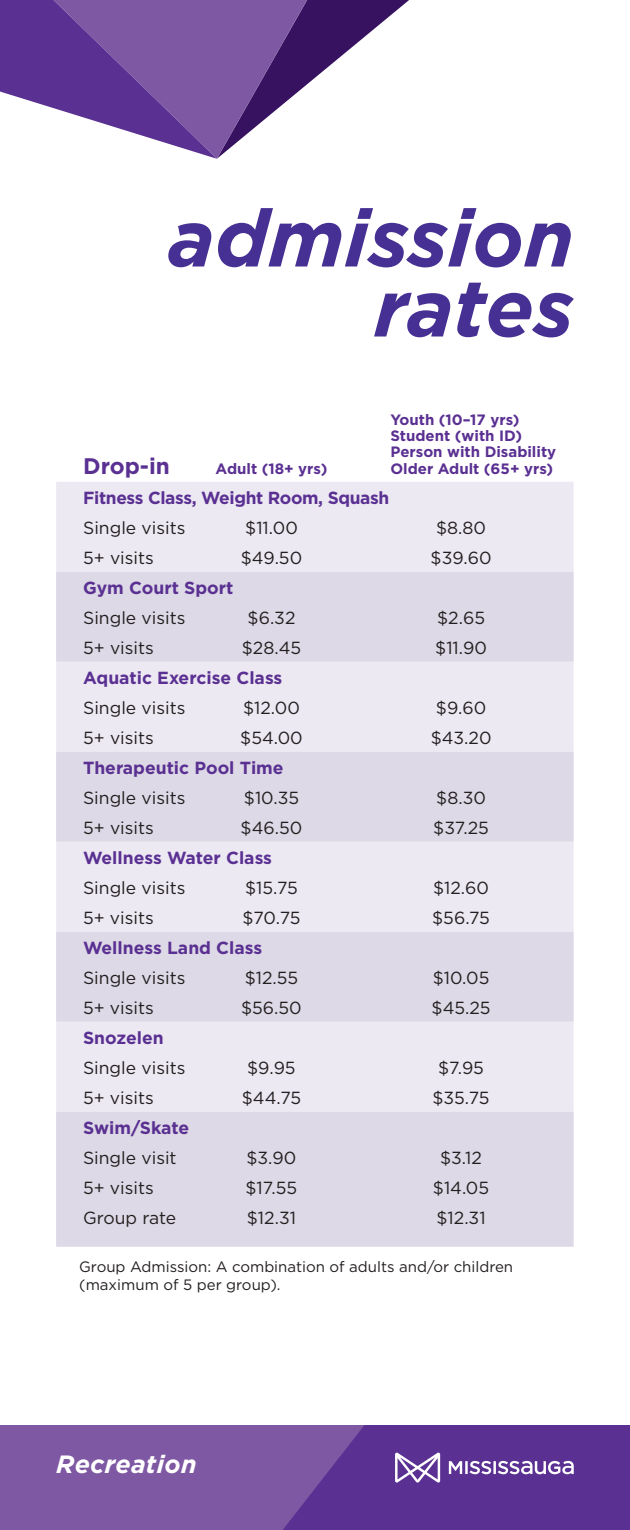
<style>
.page{position:relative;width:630px;height:1530px;background:#fff}
.page>*{position:absolute;margin:0;border:0;box-sizing:border-box;transform-origin:0 0}
.t1{font:italic 700 80px/70px "Gotham";color:#473093;text-align:right}
.t2{font:italic 700 25px "Gotham";letter-spacing:.01em;color:#fff}
.t3{font:700 22.5px "Gotham";color:#5a3092}
.t4{font:17.5px "Gotham";color:#231f20}
.t5{font:700 17.5px "Gotham";color:#5a3092}
.t6{font:700 17.5px "Gotham";letter-spacing:-.02em;color:#5a3092}
.t7{font:700 15px/16.2px "Gotham";color:#5a3092}
.t8{font:15px/17.5px "Gotham";color:#231f20}
</style>
<div class="page">
<svg style="left:0;top:0;width:409px;height:159px"></svg>
<div style="left:0;top:1425px;width:630px;height:105px;background:#7f58a4"></div>
<svg style="left:283px;top:1425px;width:347px;height:105px;background:#643c97"></svg>
<div style="left:56px;top:482px;width:518px;height:90px;background:#ede9f3"></div>
<svg style="left:56px;top:572px;width:518px;height:675px;background:#e3dfeb"></svg>
<h1 class="t1" style="left:168px;top:203px;width:408px">admission rates</h1>
<p class="t3" style="left:83px;top:451px;width:88px">Drop-in</p>
<p class="t7" style="left:216px;top:460px;width:113px">Adult (18+ yrs)</p>
<p class="t7" style="left:390px;top:411px;width:167px">Youth (10–17 yrs)<br>Student (with ID)<br>Person with Disability<br>Older Adult (65+ yrs)</p>
<p class="t6" style="left:83px;top:486px;width:308px">Fitness Class, Weight Room, Squash</p>
<p class="t4" style="left:83px;top:516px;width:104px">Single visits</p>
<p class="t4" style="left:245px;top:516px;width:54px">$11.00</p>
<p class="t4" style="left:436px;top:516px;width:51px">$8.80</p>
<p class="t4" style="left:83px;top:546px;width:72px">5+ visits</p>
<p class="t4" style="left:241px;top:546px;width:63px">$49.50</p>
<p class="t4" style="left:431px;top:546px;width:63px">$39.60</p>
<p class="t5" style="left:83px;top:576px;width:152px">Gym Court Sport</p>
<p class="t4" style="left:83px;top:606px;width:104px">Single visits</p>
<p class="t4" style="left:248px;top:606px;width:49px">$6.32</p>
<p class="t4" style="left:437px;top:606px;width:49px">$2.65</p>
<p class="t4" style="left:83px;top:636px;width:72px">5+ visits</p>
<p class="t4" style="left:242px;top:636px;width:61px">$28.45</p>
<p class="t4" style="left:435px;top:636px;width:53px">$11.90</p>
<p class="t5" style="left:83px;top:666px;width:201px">Aquatic Exercise Class</p>
<p class="t4" style="left:83px;top:696px;width:104px">Single visits</p>
<p class="t4" style="left:243px;top:696px;width:58px">$12.00</p>
<p class="t4" style="left:436px;top:696px;width:52px">$9.60</p>
<p class="t4" style="left:83px;top:726px;width:72px">5+ visits</p>
<p class="t4" style="left:240px;top:726px;width:64px">$54.00</p>
<p class="t4" style="left:431px;top:726px;width:62px">$43.20</p>
<p class="t5" style="left:83px;top:756px;width:202px">Therapeutic Pool Time</p>
<p class="t4" style="left:83px;top:786px;width:104px">Single visits</p>
<p class="t4" style="left:244px;top:786px;width:57px">$10.35</p>
<p class="t4" style="left:436px;top:786px;width:51px">$8.30</p>
<p class="t4" style="left:83px;top:816px;width:72px">5+ visits</p>
<p class="t4" style="left:241px;top:816px;width:63px">$46.50</p>
<p class="t4" style="left:433px;top:816px;width:57px">$37.25</p>
<p class="t5" style="left:83px;top:846px;width:190px">Wellness Water Class</p>
<p class="t4" style="left:83px;top:876px;width:104px">Single visits</p>
<p class="t4" style="left:245px;top:876px;width:54px">$15.75</p>
<p class="t4" style="left:433px;top:876px;width:57px">$12.60</p>
<p class="t4" style="left:83px;top:906px;width:72px">5+ visits</p>
<p class="t4" style="left:243px;top:906px;width:59px">$70.75</p>
<p class="t4" style="left:432px;top:906px;width:59px">$56.75</p>
<p class="t5" style="left:83px;top:936px;width:181px">Wellness Land Class</p>
<p class="t4" style="left:83px;top:966px;width:104px">Single visits</p>
<p class="t4" style="left:245px;top:966px;width:55px">$12.55</p>
<p class="t4" style="left:433px;top:966px;width:58px">$10.05</p>
<p class="t4" style="left:83px;top:996px;width:72px">5+ visits</p>
<p class="t4" style="left:241px;top:996px;width:62px">$56.50</p>
<p class="t4" style="left:432px;top:996px;width:61px">$45.25</p>
<p class="t5" style="left:83px;top:1026px;width:82px">Snozelen</p>
<p class="t4" style="left:83px;top:1056px;width:104px">Single visits</p>
<p class="t4" style="left:247px;top:1056px;width:50px">$9.95</p>
<p class="t4" style="left:438px;top:1056px;width:47px">$7.95</p>
<p class="t4" style="left:83px;top:1086px;width:72px">5+ visits</p>
<p class="t4" style="left:242px;top:1086px;width:61px">$44.75</p>
<p class="t4" style="left:432px;top:1086px;width:59px">$35.75</p>
<p class="t5" style="left:83px;top:1116px;width:108px">Swim/Skate</p>
<p class="t4" style="left:83px;top:1146px;width:95px">Single visit</p>
<p class="t4" style="left:246px;top:1146px;width:51px">$3.90</p>
<p class="t4" style="left:440px;top:1146px;width:44px">$3.12</p>
<p class="t4" style="left:83px;top:1176px;width:72px">5+ visits</p>
<p class="t4" style="left:246px;top:1176px;width:53px">$17.55</p>
<p class="t4" style="left:433px;top:1176px;width:58px">$14.05</p>
<p class="t4" style="left:83px;top:1206px;width:95px">Group rate</p>
<p class="t4" style="left:247px;top:1206px;width:51px">$12.31</p>
<p class="t4" style="left:436px;top:1206px;width:51px">$12.31</p>
<p class="t8" style="left:79px;top:1258px;width:436px">Group Admission: A combination of adults and/or children (maximum of 5 per group).</p>
<h2 class="t2" style="left:56px;top:1447px;width:142px">Recreation</h2>
</div>
